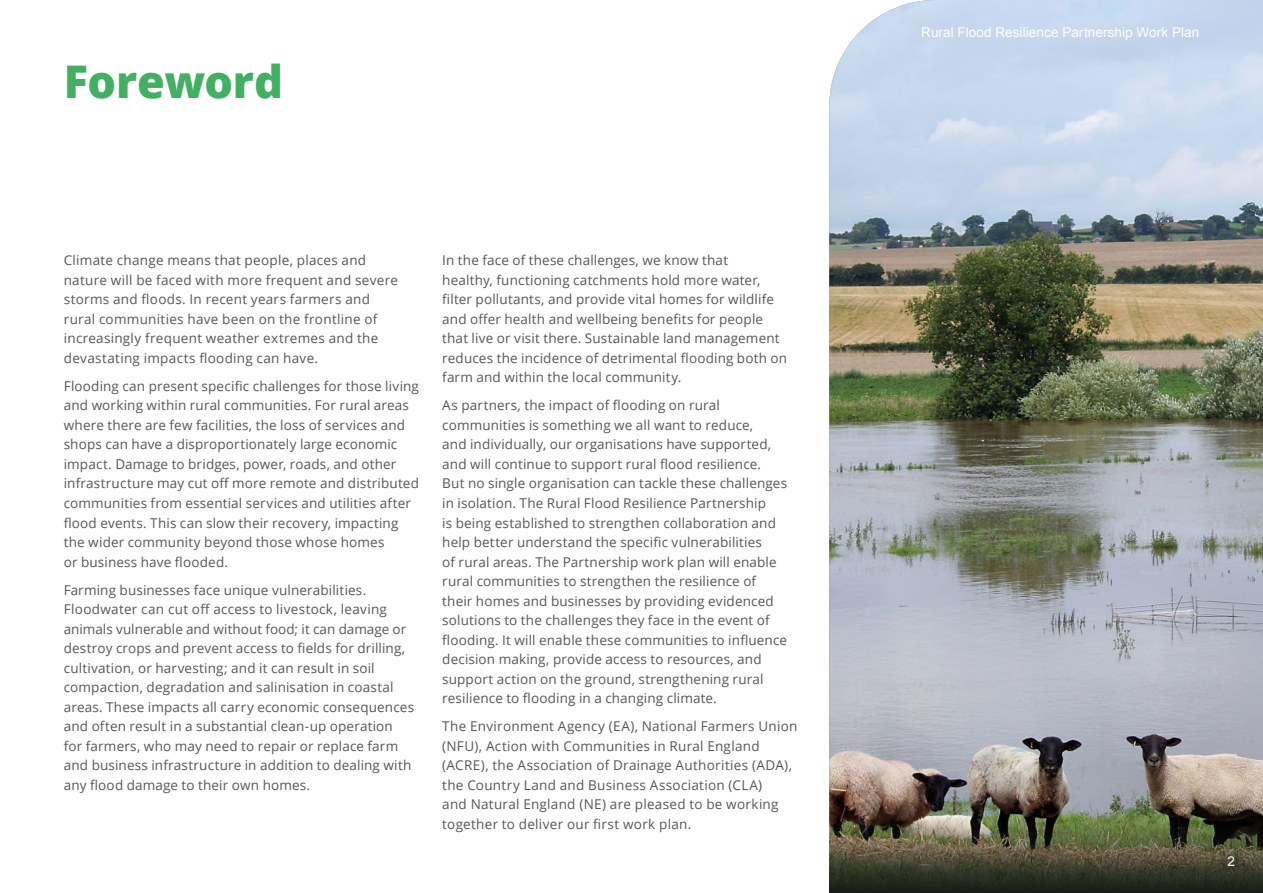
<style>
.page{position:relative;width:1263px;height:893px;background:#fff}
.page>*{position:absolute;margin:0;border:0;box-sizing:border-box;transform-origin:0 0}
.Page_title{font:800 45px "Open Sans";letter-spacing:-.005em;color:#42af62}
.Body_copy{font:13.5px/19.5px "Open Sans";letter-spacing:.01em;color:#575756}
.t1{font:13.5px "Arial";letter-spacing:.005em;color:#fff}
</style>
<div class="page">
<img style="left:829px;top:0;width:434px;height:816px">
<svg style="left:829px;top:816px;width:434px;height:77px;background:#484934"></svg>
<p class="Page_title" style="left:64px;top:48px;width:221px">Foreword</p>
<p class="Body_copy" style="left:64px;top:250px;width:336px">Climate change means that people, places and nature will be faced with more frequent and severe storms and floods. In recent years farmers and rural communities have been on the frontline of increasingly frequent weather extremes and the devastating impacts flooding can have.</p>
<p class="Body_copy" style="left:64px;top:376px;width:357px">Flooding can present specific challenges for those living and working within rural communities. For rural areas where there are few facilities, the loss of services and shops can have a disproportionately large economic impact. Damage to bridges, power, roads, and other infrastructure may cut off more remote and distributed communities from essential services and utilities after flood events. This can slow their recovery, impacting the wider community beyond those whose homes<br>or business have flooded.</p>
<p class="Body_copy" style="left:64px;top:579px;width:352px">Farming businesses face unique vulnerabilities.<br>Floodwater can cut off access to livestock, leaving animals vulnerable and without food; it can damage or destroy crops and prevent access to fields for drilling, cultivation, or harvesting; and it can result in soil compaction, degradation and salinisation in coastal areas. These impacts all carry economic consequences and often result in a substantial clean-up operation for farmers, who may need to repair or replace farm and business infrastructure in addition to dealing with any flood damage to their own homes.</p>
<p class="Body_copy" style="left:442px;top:250px;width:346px">In the face of these challenges, we know that<br>healthy, functioning catchments hold more water, filter pollutants, and provide vital homes for wildlife and offer health and wellbeing benefits for people that live or visit there. Sustainable land management reduces the incidence of detrimental flooding both on farm and within the local community.</p>
<p class="Body_copy" style="left:442px;top:395px;width:346px">As partners, the impact of flooding on rural communities is something we all want to reduce,<br>and individually, our organisations have supported, and will continue to support rural flood resilience.<br>But no single organisation can tackle these challenges in isolation. The Rural Flood Resilience Partnership<br>is being established to strengthen collaboration and help better understand the specific vulnerabilities<br>of rural areas. The Partnership work plan will enable rural communities to strengthen the resilience of their homes and businesses by providing evidenced solutions to the challenges they face in the event of flooding. It will enable these communities to influence decision making, provide access to resources, and support action on the ground, strengthening rural resilience to flooding in a changing climate.</p>
<p class="Body_copy" style="left:442px;top:716px;width:357px">The Environment Agency (EA), National Farmers Union (NFU), Action with Communities in Rural England (ACRE), the Association of Drainage Authorities (ADA), the Country Land and Business Association (CLA)<br>and Natural England (NE) are pleased to be working together to deliver our first work plan.</p>
<p class="t1" style="left:921px;top:23px;width:279px">Rural Flood Resilience Partnership Work Plan</p>
<p class="t1" style="left:1227px;top:852px;width:9px">2</p>
</div>
